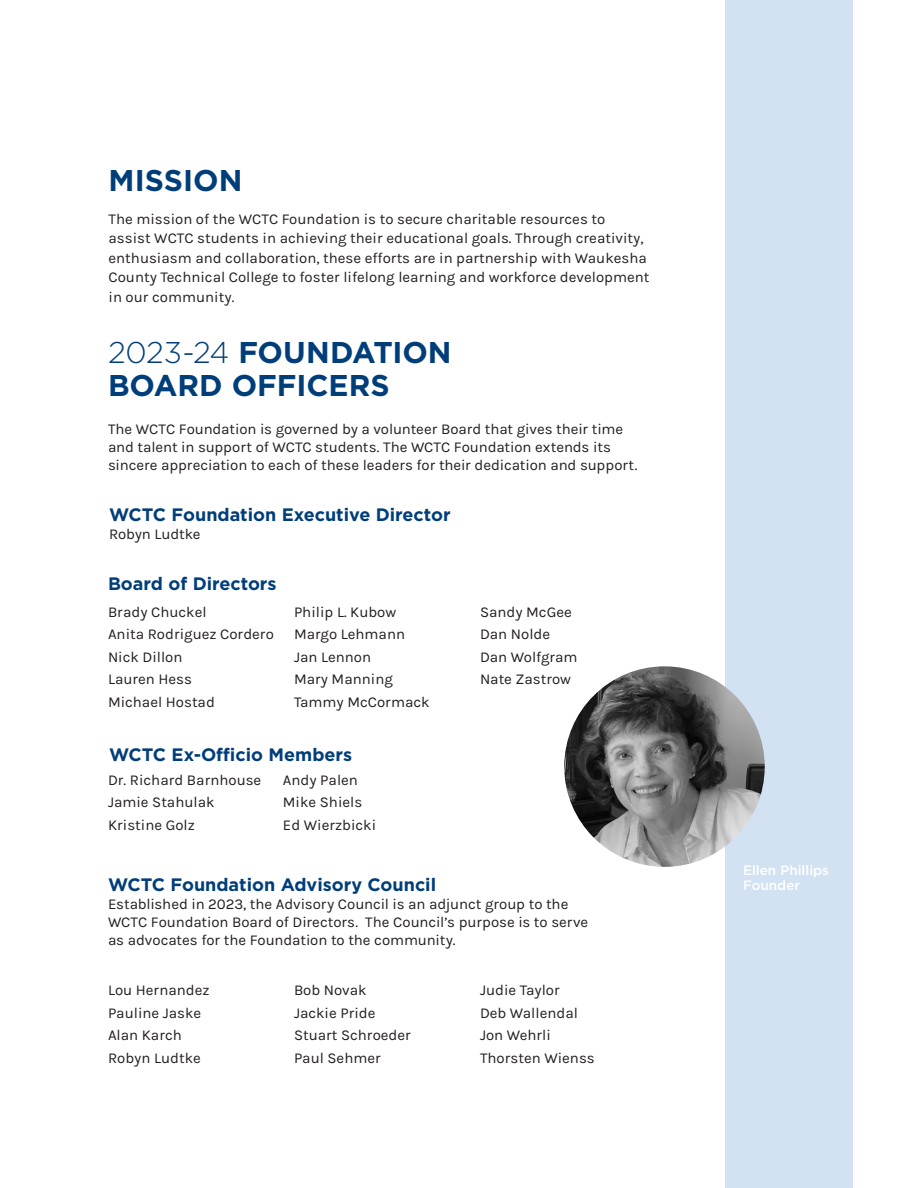
<style>
.page{position:relative;width:918px;height:1188px;background:#fff}
.page>*{position:absolute;margin:0;border:0;box-sizing:border-box;transform-origin:0 0}
.Second_headings{font:700 30px/33px "Gotham";color:#003e7a}
.t1{font:700 18px "Gotham";color:#003e7a}
.paragraph_text{font:15px/19.5px "Karla";color:#231f20}
.t2{font:500 13.5px/15px "Gotham";color:#fff}
.s1{font-weight:300}
</style>
<div class="page">
<div style="left:726px;top:0;width:127px;height:1188px;background:#d2e2f3"></div>
<img style="left:564px;top:666px;width:201px;height:201px;border-radius:100px">
<p class="Second_headings" style="left:109px;top:163px;width:135px">MISSION</p>
<p class="paragraph_text" style="left:109px;top:209px;width:543px">The mission of the WCTC Foundation is to secure charitable resources to assist WCTC students in achieving their educational goals. Through creativity, enthusiasm and collaboration, these efforts are in partnership with Waukesha County Technical College to foster lifelong learning and workforce development in our community.</p>
<p class="Second_headings" style="left:108px;top:336px;width:345px"><span class="s1">2023-24</span> FOUNDATION<br>BOARD OFFICERS</p>
<p class="paragraph_text" style="left:108px;top:420px;width:531px;line-height:18px">The WCTC Foundation is governed by a volunteer Board that gives their time and talent in support of WCTC students. The WCTC Foundation extends its sincere appreciation to each of these leaders for their dedication and support.</p>
<p class="t1" style="left:109px;top:503px;width:343px">WCTC Foundation Executive Director</p>
<p class="paragraph_text" style="left:109px;top:525px;width:93px">Robyn Ludtke</p>
<p class="t1" style="left:108px;top:572px;width:170px">Board of Directors</p>
<p class="paragraph_text" style="left:108px;top:602px;width:100px">Brady Chuckel</p>
<p class="paragraph_text" style="left:108px;top:625px;width:167px">Anita Rodriguez Cordero</p>
<p class="paragraph_text" style="left:108px;top:647px;width:76px">Nick Dillon</p>
<p class="paragraph_text" style="left:108px;top:670px;width:86px">Lauren Hess</p>
<p class="paragraph_text" style="left:108px;top:692px;width:108px">Michael Hostad</p>
<p class="paragraph_text" style="left:294px;top:602px;width:104px">Philip L. Kubow</p>
<p class="paragraph_text" style="left:294px;top:625px;width:113px">Margo Lehmann</p>
<p class="paragraph_text" style="left:294px;top:647px;width:79px">Jan Lennon</p>
<p class="paragraph_text" style="left:294px;top:670px;width:100px">Mary Manning</p>
<p class="paragraph_text" style="left:294px;top:692px;width:137px">Tammy McCormack</p>
<p class="t1" style="left:109px;top:742px;width:244px">WCTC Ex-Officio Members</p>
<p class="paragraph_text" style="left:108px;top:770px;width:155px">Dr. Richard Barnhouse</p>
<p class="paragraph_text" style="left:108px;top:793px;width:108px">Jamie Stahulak</p>
<p class="paragraph_text" style="left:108px;top:815px;width:88px">Kristine Golz</p>
<p class="paragraph_text" style="left:283px;top:770px;width:77px">Andy Palen</p>
<p class="paragraph_text" style="left:283px;top:793px;width:81px">Mike Shiels</p>
<p class="paragraph_text" style="left:283px;top:815px;width:95px">Ed Wierzbicki</p>
<p class="paragraph_text" style="left:480px;top:602px;width:93px">Sandy McGee</p>
<p class="paragraph_text" style="left:480px;top:625px;width:72px">Dan Nolde</p>
<p class="paragraph_text" style="left:480px;top:647px;width:99px">Dan Wolfgram</p>
<p class="paragraph_text" style="left:480px;top:670px;width:93px">Nate Zastrow</p>
<p class="t1" style="left:108px;top:873px;width:330px">WCTC Foundation Advisory Council</p>
<p class="paragraph_text" style="left:108px;top:895px;width:482px;line-height:18px">Established in 2023, the Advisory Council is an adjunct group to the<br>WCTC Foundation Board of Directors. The Council’s purpose is to serve as advocates for the Foundation to the community.</p>
<p class="paragraph_text" style="left:108px;top:981px;width:103px">Lou Hernandez</p>
<p class="paragraph_text" style="left:108px;top:1003px;width:95px">Pauline Jaske</p>
<p class="paragraph_text" style="left:108px;top:1026px;width:75px">Alan Karch</p>
<p class="paragraph_text" style="left:108px;top:1048px;width:94px">Robyn Ludtke</p>
<p class="paragraph_text" style="left:480px;top:981px;width:81px">Judie Taylor</p>
<p class="paragraph_text" style="left:480px;top:1003px;width:99px">Deb Wallendal</p>
<p class="paragraph_text" style="left:480px;top:1026px;width:72px">Jon Wehrli</p>
<p class="paragraph_text" style="left:480px;top:1048px;width:116px">Thorsten Wienss</p>
<p class="paragraph_text" style="left:294px;top:981px;width:74px">Bob Novak</p>
<p class="paragraph_text" style="left:294px;top:1003px;width:83px">Jackie Pride</p>
<p class="paragraph_text" style="left:294px;top:1026px;width:118px">Stuart Schroeder</p>
<p class="paragraph_text" style="left:294px;top:1048px;width:88px">Paul Sehmer</p>
<p class="t2" style="left:743px;top:863px;width:87px">Ellen Phillips<br>Founder</p>
</div>
